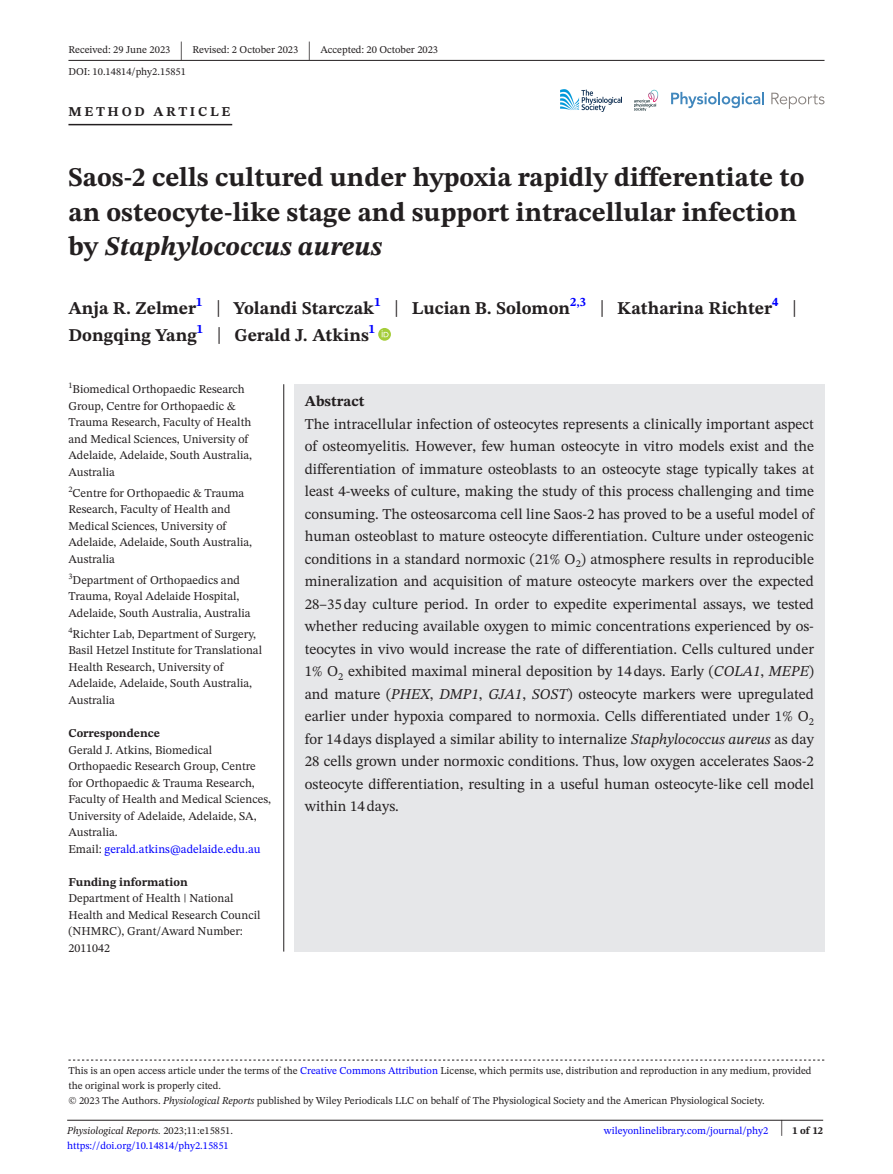
<style>
.page{position:relative;width:893px;height:1174px;background:#fff}
.page>*{position:absolute;margin:0;border:0;box-sizing:border-box;transform-origin:0 0}
.t1{font:700 27px/34.5px "STIX Two Text";color:#231f20}
.t2{font:25.65px "STIX Two Text";color:#231f20;scale:.49 1}
.t3{font:700 18px/27px "STIX Two Text";color:#231f20}
.t4{font:15px/22.5px "STIX Two Text";color:#231f20;text-align:justify}
.t5{font:700 15px "STIX Two Text";color:#231f20}
.t6{font:700 13.5px "STIX Two Text";letter-spacing:.2em;color:#231f20}
.t7{font:12px/16.5px "STIX Two Text";color:#231f20}
.t8{font:700 12px "STIX Two Text";color:#231f20}
.t9{font:10.5px/15px "STIX Two Text";color:#231f20}
.t10{font:10.5px "STIX Two Text";color:#00f}
.t11{font:italic 10.5px "STIX Two Text";color:#231f20}
.t12{font:700 10.5px "STIX Two Text";color:#231f20}
.s1{font-style:italic}
.s2{font-weight:400;font-size:23.4px}
.s3{color:#00f}
.s4{font-style:normal}
.s5{font-weight:400;font-size:22.2px}
</style>
<div class="page">
<hr style="left:67px;top:1119px;width:756px;height:1px;background:#231f20">
<svg style="left:634px;top:90px;width:24px;height:21px"></svg>
<img style="left:560px;top:90px;width:62px;height:21px">
<svg style="left:671px;top:92px;width:93px;height:16px"></svg>
<svg style="left:771px;top:93px;width:53px;height:16px"></svg>
<hr style="left:68px;top:60px;width:756px;height:1px;background:#231f20">
<hr style="left:68px;top:124px;width:164px;height:1px;background:#231f20">
<svg style="left:378px;top:328px;width:13px;height:13px"></svg>
<svg style="left:382px;top:330px;width:7px;height:7px"></svg>
<svg style="left:68px;top:1059px;width:756px;height:1px"></svg>
<hr style="left:283px;top:384px;width:1px;height:567px;background:#231f20">
<div style="left:294px;top:384px;width:530px;height:438px;background:#e6e7e9"></div>
<div style="left:294px;top:821px;width:530px;height:130px;background:#e6e7e9"></div>
<p class="t9" style="left:68px;top:42px;width:103px">Received: 29 June 2023</p>
<h2 class="t2" style="left:180px;top:32px;width:8px">|</h2>
<p class="t9" style="left:193px;top:42px;width:107px">Revised: 2 October 2023</p>
<h2 class="t2" style="left:308px;top:32px;width:8px">|</h2>
<p class="t9" style="left:320px;top:42px;width:119px">Accepted: 20 October 2023</p>
<p class="t9" style="left:68px;top:64px;width:119px">DOI: 10.14814/phy2.15851</p>
<p class="t6" style="left:68px;top:101px;width:163px">METHOD ARTICLE</p>
<h1 class="t1" style="left:68px;top:161px;width:737px">Saos-2 cells cultured under hypoxia rapidly differentiate to an osteocyte-like stage and support intracellular infection by <span class="s1">Staphylococcus aureus</span></h1>
<p class="t3" style="left:68px;top:295px;width:730px">Anja R. Zelmer<sup>1</sup> <span class="s2">|</span> Yolandi Starczak<sup>1</sup> <span class="s2">|</span> Lucian B. Solomon<sup>2,3</sup> <span class="s2">|</span> Katharina Richter<sup>4</sup> <span class="s2">|<br></span>Dongqing Yang<sup>1</sup> <span class="s2">|</span> Gerald J. Atkins<sup>1</sup></p>
<p class="t7" style="left:68px;top:381px;width:185px"><sup>1</sup>Biomedical Orthopaedic Research<br>Group, Centre for Orthopaedic &amp;<br>Trauma Research, Faculty of Health and Medical Sciences, University of<br>Adelaide, Adelaide, South Australia,<br>Australia</p>
<p class="t7" style="left:68px;top:484px;width:185px"><sup>2</sup>Centre for Orthopaedic &amp; Trauma<br>Research, Faculty of Health and<br>Medical Sciences, University of<br>Adelaide, Adelaide, South Australia,<br>Australia</p>
<p class="t7" style="left:68px;top:571px;width:184px"><sup>3</sup>Department of Orthopaedics and<br>Trauma, Royal Adelaide Hospital,<br>Adelaide, South Australia, Australia</p>
<p class="t7" style="left:68px;top:625px;width:195px"><sup>4</sup>Richter Lab, Department of Surgery,<br>Basil Hetzel Institute for Translational<br>Health Research, University of<br>Adelaide, Adelaide, South Australia,<br>Australia</p>
<p class="t8" style="left:68px;top:724px;width:93px">Correspondence</p>
<p class="t7" style="left:68px;top:741px;width:204px">Gerald J. Atkins, Biomedical Orthopaedic Research Group, Centre for Orthopaedic &amp; Trauma Research, Faculty of Health and Medical Sciences, University of Adelaide, Adelaide, SA, Australia.<br>Email: <span class="s3">gerald.atkins@adelaide.edu.au</span></p>
<p class="t8" style="left:68px;top:873px;width:121px">Funding information</p>
<p class="t7" style="left:68px;top:889px;width:194px">Department of Health | National<br>Health and Medical Research Council (NHMRC), Grant/Award Number:<br>2011042</p>
<p class="t5" style="left:305px;top:390px;width:61px">Abstract</p>
<p class="t4" style="left:305px;top:412px;width:511px">The intracellular infection of osteocytes represents a clinically important aspect of osteomyelitis. However, few human osteocyte in vitro models exist and the differentiation of immature osteoblasts to an osteocyte stage typically takes at least 4-weeks of culture, making the study of this process challenging and time consuming. The osteosarcoma cell line Saos-2 has proved to be a useful model of human osteoblast to mature osteocyte differentiation. Culture under osteogenic conditions in a standard normoxic (21% O<sub>2</sub>) atmosphere results in reproducible mineralization and acquisition of mature osteocyte markers over the expected 28–35day culture period. In order to expedite experimental assays, we tested whether reducing available oxygen to mimic concentrations experienced by os&shy;teocytes in vivo would increase the rate of differentiation. Cells cultured under 1% O<sub>2</sub> exhibited maximal mineral deposition by 14days. Early (<span class="s1">COLA1</span>, <span class="s1">MEPE</span>) and mature (<span class="s1">PHEX</span>, <span class="s1">DMP1</span>, <span class="s1">GJA1</span>, <span class="s1">SOST</span>) osteocyte markers were upregulated earlier under hypoxia compared to normoxia. Cells differentiated under 1% O<sub>2 </sub>for 14days displayed a similar ability to internalize <span class="s1">Staphylococcus aureus</span> as day 28 cells grown under normoxic conditions. Thus, low oxygen accelerates Saos-2 osteocyte differentiation, resulting in a useful human osteocyte-like cell model within 14days.</p>
<p class="t9" style="left:68px;top:1063px;width:745px">This is an open access article under the terms of the <span class="s3">Creative Commons Attribution</span> License, which permits use, distribution and reproduction in any medium, provided the original work is properly cited.<br>© 2023 The Authors. <span class="s1">Physiological Reports</span> published by Wiley Periodicals LLC on behalf of The Physiological Society and the American Physiological Society.</p>
<p class="t11" style="left:67px;top:1123px;width:167px">Physiological Reports. <span class="s4">2023;11:e15851.</span></p>
<p class="t12" style="left:780px;top:1123px;width:45px"><span class="s5">|</span> 1 of 12</p>
<p class="t10" style="left:67px;top:1138px;width:163px">https://doi.org/10.14814/phy2.15851</p>
<p class="t10" style="left:604px;top:1123px;width:166px">wileyonlinelibrary.com/journal/phy2</p>
</div>
